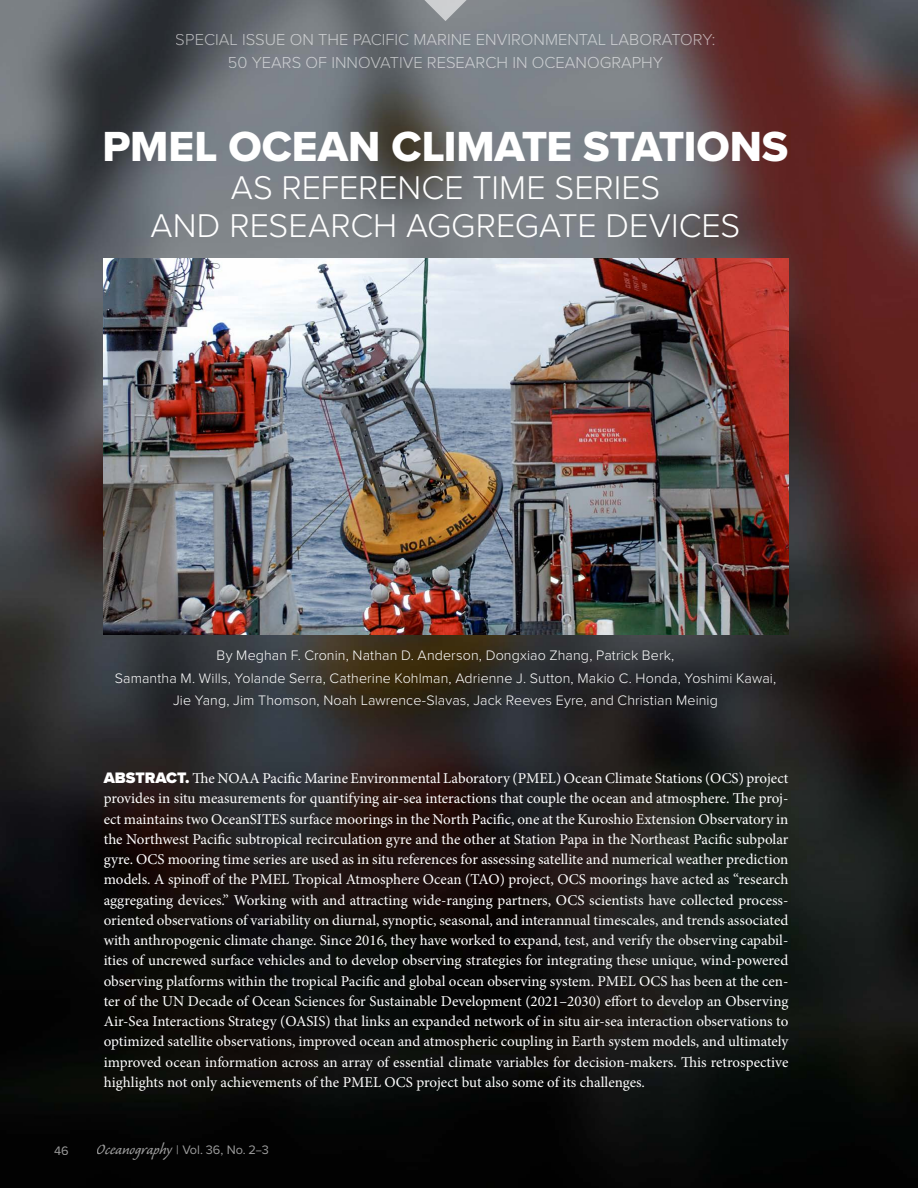
<style>
.page{position:relative;width:918px;height:1188px;background:#fff}
.page>*{position:absolute;margin:0;border:0;box-sizing:border-box;transform-origin:0 0}
.t1{font:43.65px "Proxima Nova Extrabld";color:#fff}
.t2{font:300 34.05px/38.2px "Proxima Nova";color:#fff;text-align:center}
.t3{font:300 16.5px/22.5px "Proxima Nova";color:#fff;text-align:center}
.t4{font:15px/20.2px "Minion Pro";color:#fff;text-align:justify}
.t5{font:300 14.25px/22.5px "Proxima Nova";letter-spacing:.005em;color:#fff;text-align:center}
.t6{font:12.75px "Proxima Nova";color:#fff}
.s1{font-family:"Proxima Nova";font-weight:900;font-size:15.75px}
.s2{font-family:"Caliban Std";font-size:18.75px}
</style>
<div class="page">
<img style="left:0;top:0;width:918px;height:1188px">
<svg style="left:411px;top:0;width:69px;height:21px"></svg>
<img style="left:104px;top:258px;width:684px;height:376px">
<p class="t3" style="left:176px;top:28px;width:541px">SPECIAL ISSUE ON THE PACIFIC MARINE ENVIRONMENTAL LABORATORY:<br>50 YEARS OF INNOVATIVE RESEARCH IN OCEANOGRAPHY</p>
<h1 class="t1" style="left:103px;top:114px;width:687px">PMEL OCEAN CLIMATE STATIONS</h1>
<h2 class="t2" style="left:151px;top:167px;width:591px">AS REFERENCE TIME SERIES<br>AND RESEARCH AGGREGATE DEVICES</h2>
<p class="t5" style="left:115px;top:644px;width:663px">By Meghan F. Cronin, Nathan D. Anderson, Dongxiao Zhang, Patrick Berk,<br>Samantha M. Wills, Yolande Serra, Catherine Kohlman, Adrienne J. Sutton, Makio C. Honda, Yoshimi Kawai,<br>Jie Yang, Jim Thomson, Noah Lawrence-Slavas, Jack Reeves Eyre, and Christian Meinig</p>
<p class="t4" style="left:104px;top:768px;width:686px"><span class="s1">ABSTRACT.</span> The NOAA Pacific Marine Environmental Laboratory (PMEL) Ocean Climate Stations (OCS) project provides in situ measurements for quantifying air-sea interactions that couple the ocean and atmosphere. The proj&shy;ect maintains two OceanSITES surface moorings in the North Pacific, one at the Kuroshio Extension Observatory in the Northwest Pacific subtropical recirculation gyre and the other at Station Papa in the Northeast Pacific subpolar gyre. OCS mooring time series are used as in situ references for assessing satellite and numerical weather prediction models. A spinoff of the PMEL Tropical Atmosphere Ocean (TAO) project, OCS moorings have acted as “research aggregating devices.” Working with and attracting wide-ranging partners, OCS scientists have collected process&shy;oriented observations of variability on diurnal, synoptic, seasonal, and interannual timescales, and trends associated with anthropogenic climate change. Since 2016, they have worked to expand, test, and verify the observing capabil&shy;ities of uncrewed surface vehicles and to develop observing strategies for integrating these unique, wind-powered observing platforms within the tropical Pacific and global ocean observing system. PMEL OCS has been at the cen&shy;ter of the UN Decade of Ocean Sciences for Sustainable Development (2021–2030) effort to develop an Observing Air-Sea Interactions Strategy (OASIS) that links an expanded network of in situ air-sea interaction observations to optimized satellite observations, improved ocean and atmospheric coupling in Earth system models, and ultimately improved ocean information across an array of essential climate variables for decision-makers. This retrospective highlights not only achievements of the PMEL OCS project but also some of its challenges.</p>
<p class="t6" style="left:54px;top:1143px;width:16px">46</p>
<p class="t6" style="left:97px;top:1143px;width:174px"><span class="s2">Oceanography</span> | Vol. 36, No. 2–3</p>
</div>
